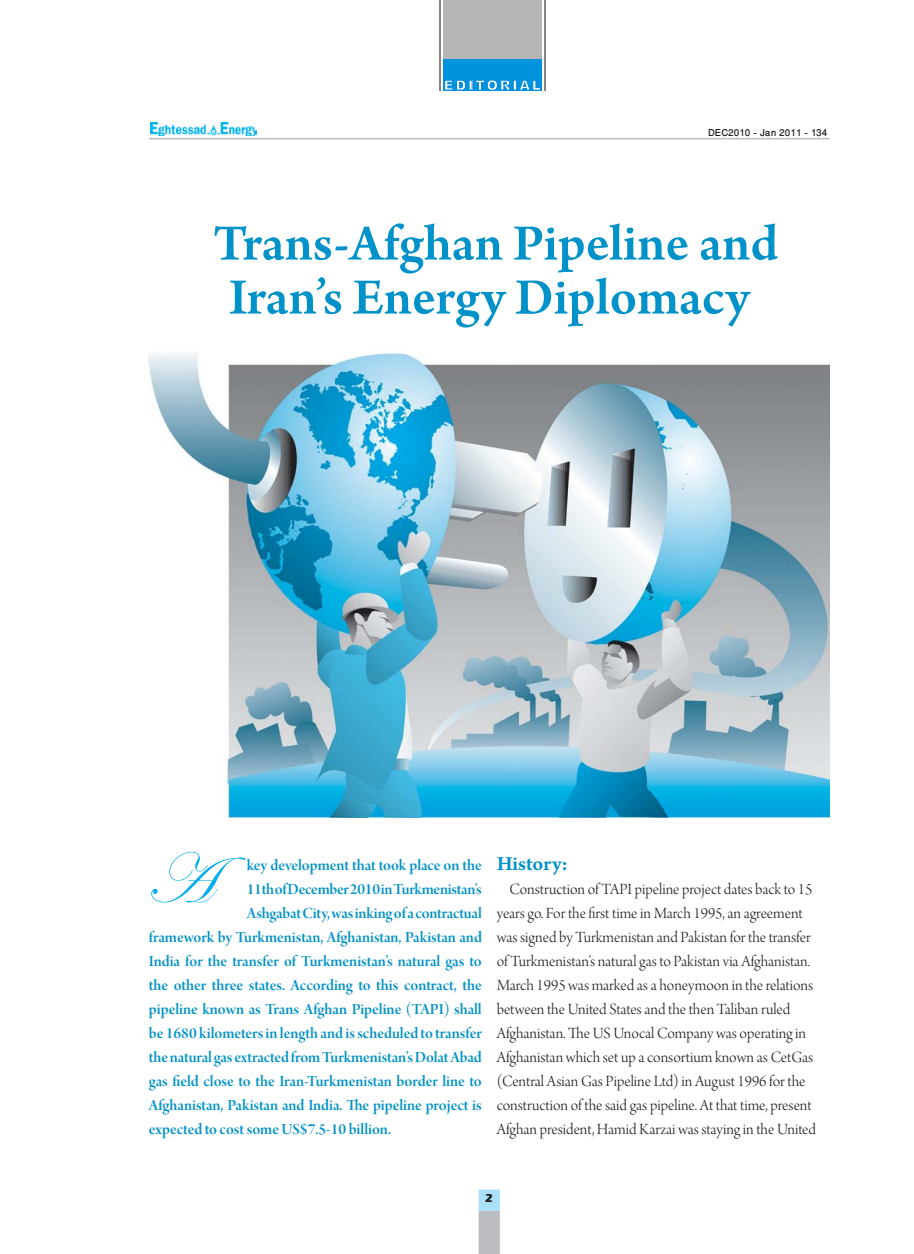
<style>
.page{position:relative;width:914px;height:1254px;background:#fff}
.page>*{position:absolute;margin:0;border:0;box-sizing:border-box;transform-origin:0 0}
.t1{font:72px "Edwardian Script ITC";color:#00aeef}
.t2{font:600 54px/54px "Arno Pro";color:#0092c8}
.t3{font:21px "Arno Pro Smbd Sm Text";color:#0092c8}
.t4{font:16.5px "Arno Pro Smbd Display";color:#0092c8}
.t5{font:16.5px/24px "Arno Pro Light Display";color:#231f20}
.t6{font:500 13.5px "Win Soft Pro";color:#231f20}
.t7{font:700 12px "Eras ITC";color:#231f20}
</style>
<div class="page">
<hr style="left:149px;top:138px;width:680px;height:1px;background:#bbbdc0">
<div style="left:479px;top:1212px;width:20px;height:41px;background:#bbbdc0"></div>
<div style="left:478px;top:1211px;width:22px;height:43px;border:2px solid #bbbdc0"></div>
<div style="left:479px;top:1190px;width:20px;height:20px;background:#aae0fa"></div>
<div style="left:478px;top:1190px;width:22px;height:21px;border:2px solid #aae0fa"></div>
<img style="left:150px;top:123px;width:106px;height:13px">
<div style="left:443px;top:32px;width:98px;height:59px;background:#0093dd"></div>
<div style="left:443px;top:0;width:98px;height:59px;background:#b6b5b4"></div>
<hr style="left:439px;top:0;width:1px;height:91px;background:#858483">
<hr style="left:544px;top:0;width:1px;height:91px;background:#858483">
<svg style="left:444px;top:80px;width:96px;height:11px"></svg>
<img style="left:149px;top:353px;width:680px;height:465px">
<p class="t6" style="left:708px;top:126px;width:121px">DEC2010 - Jan 2011 - 134</p>
<h2 class="t2" style="left:213px;top:219px;width:566px">Trans-Afghan Pipeline and<br>Iran’s Energy Diplomacy</h2>
<h1 class="t1" style="left:145px;top:840px;width:67px">A</h1>
<p class="t4" style="left:247px;top:858px;width:236px">key development that took place on the</p>
<p class="t4" style="left:247px;top:882px;width:236px">11th of December 2010 in Turkmenistan’s</p>
<p class="t4" style="left:247px;top:906px;width:236px">Ashgabat City, was inking of a contractual</p>
<p class="t4" style="left:149px;top:930px;width:334px">framework by Turkmenistan, Afghanistan, Pakistan and</p>
<p class="t4" style="left:149px;top:954px;width:334px">India for the transfer of Turkmenistan’s natural gas to</p>
<p class="t4" style="left:149px;top:978px;width:334px">the other three states. According to this contract, the</p>
<p class="t4" style="left:149px;top:1002px;width:334px">pipeline known as Trans Afghan Pipeline (TAPI) shall</p>
<p class="t4" style="left:149px;top:1026px;width:334px">be 1680 kilometers in length and is scheduled to transfer</p>
<p class="t4" style="left:149px;top:1050px;width:334px">the natural gas extracted from Turkmenistan’s Dolat Abad</p>
<p class="t4" style="left:149px;top:1074px;width:334px">gas field close to the Iran-Turkmenistan border line to</p>
<p class="t4" style="left:149px;top:1098px;width:334px">Afghanistan, Pakistan and India. The pipeline project is</p>
<p class="t4" style="left:149px;top:1122px;width:244px">expected to cost some US$7.5-10 billion.</p>
<p class="t3" style="left:496px;top:854px;width:73px">History:</p>
<p class="t5" style="left:496px;top:878px;width:321px;text-indent:13px">Construction of TAPI pipeline project dates back to 15 years go. For the first time in March 1995, an agreement was signed by Turkmenistan and Pakistan for the transfer of Turkmenistan’s natural gas to Pakistan via Afghanistan.<br>March 1995 was marked as a honeymoon in the relations between the United States and the then Taliban ruled Afghanistan. The US Unocal Company was operating in Afghanistan which set up a consortium known as CetGas (Central Asian Gas Pipeline Ltd) in August 1996 for the construction of the said gas pipeline. At that time, present Afghan president, Hamid Karzai was staying in the United</p>
<p class="t7" style="left:485px;top:1191px;width:9px">2</p>
</div>
